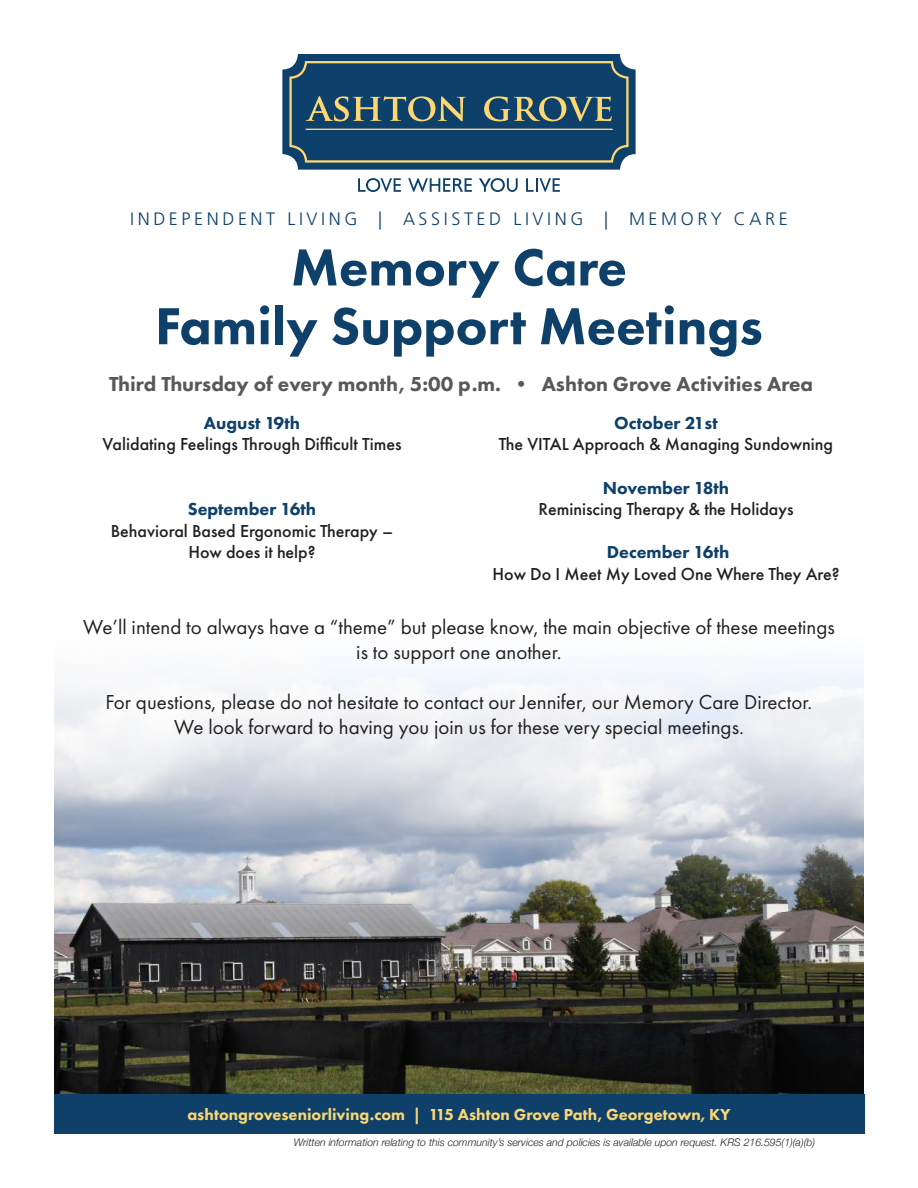
<style>
.page{position:relative;width:918px;height:1188px;background:#fff}
.page>*{position:absolute;margin:0;border:0;box-sizing:border-box;transform-origin:0 0}
.t1{font:800 54px/58.8px "Futura PT";color:#0e406a;text-align:center}
.t2{font:21px/25.2px "Futura PT";color:#221f1f;text-align:center}
.t3{font:800 21px "Futura PT";color:#57585a}
.t4{font:500 18px/21.6px "Futura PT";color:#221f1f;text-align:center}
.t5{font:800 18px "Futura PT";color:#0e406a}
.t6{font:300 18px "Frutiger";letter-spacing:.2em;color:#0e406a}
.t7{font:800 16.5px "Futura PT";color:#fcd772}
.t8{font:italic 300 10.5px "Helvetica Neue";color:#221f1f}
</style>
<div class="page">
<img style="left:54px;top:667px;width:810px;height:427px">
<div style="left:54px;top:1094px;width:810px;height:40px;background:#0e406a"></div>
<div style="left:282px;top:54px;width:354px;height:116px;background:#0d406a;border-radius:16px"></div>
<svg style="left:289px;top:61px;width:340px;height:102px"></svg>
<hr style="left:306px;top:129px;width:306px;height:1px;background:#fdd771">
<svg style="left:358px;top:178px;width:43px;height:14px"></svg>
<svg style="left:408px;top:178px;width:64px;height:14px"></svg>
<svg style="left:479px;top:178px;width:39px;height:14px"></svg>
<svg style="left:526px;top:178px;width:34px;height:14px"></svg>
<p class="t6" style="left:130px;top:212px;width:659px">INDEPENDENT LIVING | ASSISTED LIVING | MEMORY CARE</p>
<h1 class="t1" style="left:155px;top:243px;width:609px">Memory Care<br>Family Support Meetings</h1>
<p class="t3" style="left:109px;top:375px;width:706px">Third Thursday of every month, 5:00 p.m. • Ashton Grove Activities Area</p>
<p class="t5" style="left:204px;top:415px;width:98px">August 19th</p>
<p class="t4" style="left:102px;top:435px;width:301px">Validating Feelings Through Difficult Times</p>
<p class="t5" style="left:614px;top:415px;width:105px">October 21st</p>
<p class="t4" style="left:499px;top:435px;width:336px">The VITAL Approach &amp; Managing Sundowning</p>
<p class="t5" style="left:603px;top:480px;width:128px">November 18th</p>
<p class="t4" style="left:539px;top:500px;width:256px">Reminiscing Therapy &amp; the Holidays</p>
<p class="t5" style="left:607px;top:545px;width:124px">December 16th</p>
<p class="t4" style="left:492px;top:565px;width:349px">How Do I Meet My Loved One Where They Are?</p>
<p class="t2" style="left:83px;top:616px;width:753px">We’ll intend to always have a “theme” but please know, the main objective of these meetings is to support one another.</p>
<p class="t2" style="left:106px;top:691px;width:708px">For questions, please do not hesitate to contact our Jennifer, our Memory Care Director.<br>We look forward to having you join us for these very special meetings.</p>
<p class="t5" style="left:188px;top:502px;width:130px">September 16th</p>
<p class="t4" style="left:111px;top:521px;width:284px">Behavioral Based Ergonomic Therapy –<br>How does it help?</p>
<p class="t7" style="left:187px;top:1107px;width:545px">ashtongroveseniorliving.com | 115 Ashton Grove Path, Georgetown, KY</p>
<p class="t8" style="left:294px;top:1138px;width:523px">Written information relating to this community’s services and policies is available upon request. KRS 216.595(1)(a)(b)</p>
</div>
